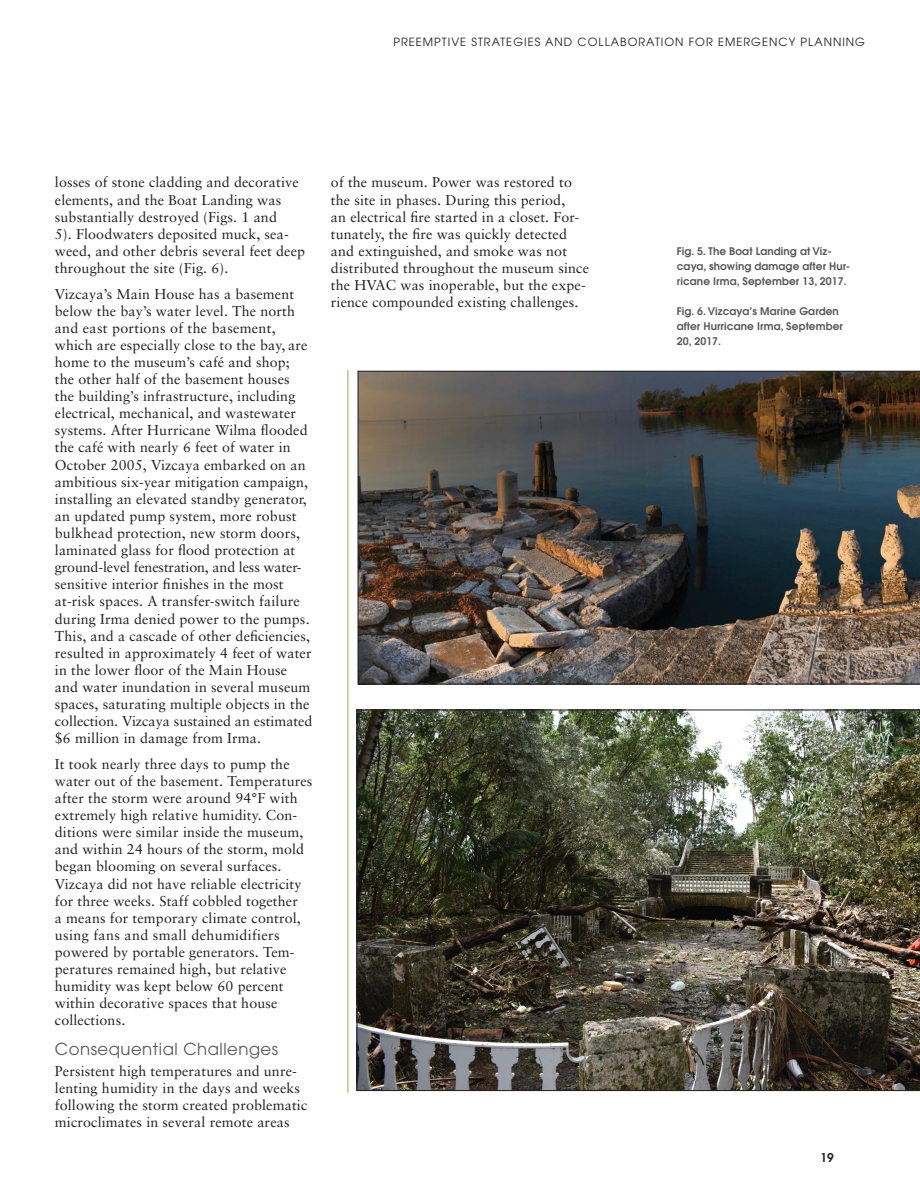
<style>
.page{position:relative;width:920px;height:1190px;background:#fff}
.page>*{position:absolute;margin:0;border:0;box-sizing:border-box;transform-origin:0 0}
.t1{font:16.5px "Avant Garde";letter-spacing:.03em;color:#57585a}
.t2{font:14.25px/17.1px "Sabon";letter-spacing:.01em;color:#231f20}
.t3{font:600 12px "Avant Garde";color:#231f20}
.t4{font:11.25px "Avant Garde";letter-spacing:.09em;color:#231f20}
.t5{font:600 10.5px/15px "Avant Garde";letter-spacing:.01em;color:#57585a}
</style>
<div class="page">
<img style="left:357px;top:709px;width:563px;height:382px">
<img style="left:358px;top:371px;width:562px;height:313px">
<hr style="left:348px;top:370px;width:1px;height:722px;background:#b99652">
<p class="t4" style="left:393px;top:35px;width:473px">PREEMPTIVE STRATEGIES AND COLLABORATION FOR EMERGENCY PLANNING</p>
<p class="t2" style="left:55px;top:174px;width:252px">losses of stone cladding and decorative elements, and the Boat Landing was substantially destroyed (Figs. 1 and<br>5). Floodwaters deposited muck, sea&shy;weed, and other debris several feet deep throughout the site (Fig. 6).</p>
<p class="t2" style="left:55px;top:285px;width:259px">Vizcaya’s Main House has a basement below the bay’s water level. The north and east portions of the basement, which are especially close to the bay, are home to the museum’s café and shop; the other half of the basement houses<br>the building’s infrastructure, including electrical, mechanical, and wastewater systems. After Hurricane Wilma flooded the café with nearly 6 feet of water in October 2005, Vizcaya embarked on an ambitious six-year mitigation campaign, installing an elevated standby generator, an updated pump system, more robust bulkhead protection, new storm doors, laminated glass for flood protection at ground-level fenestration, and less water&shy;sensitive interior finishes in the most at-risk spaces. A transfer-switch failure during Irma denied power to the pumps.<br>This, and a cascade of other deficiencies, resulted in approximately 4 feet of water in the lower floor of the Main House and water inundation in several museum spaces, saturating multiple objects in the collection. Vizcaya sustained an estimated $6 million in damage from Irma.</p>
<p class="t2" style="left:55px;top:755px;width:259px">It took nearly three days to pump the water out of the basement. Temperatures after the storm were around 94°F with extremely high relative humidity. Con&shy;ditions were similar inside the museum, and within 24 hours of the storm, mold began blooming on several surfaces.<br>Vizcaya did not have reliable electricity for three weeks. Staff cobbled together<br>a means for temporary climate control, using fans and small dehumidifiers powered by portable generators. Tem&shy;peratures remained high, but relative humidity was kept below 60 percent within decorative spaces that house collections.</p>
<p class="t1" style="left:55px;top:1039px;width:225px">Consequential Challenges</p>
<p class="t2" style="left:55px;top:1062px;width:254px">Persistent high temperatures and unre&shy;lenting humidity in the days and weeks following the storm created problematic microclimates in several remote areas</p>
<p class="t2" style="left:331px;top:174px;width:259px">of the museum. Power was restored to the site in phases. During this period,<br>an electrical fire started in a closet. For&shy;tunately, the fire was quickly detected and extinguished, and smoke was not distributed throughout the museum since the HVAC was inoperable, but the expe&shy;rience compounded existing challenges.</p>
<p class="t5" style="left:677px;top:243px;width:175px">Fig. 5. The Boat Landing at Viz&shy;caya, showing damage after Hur&shy;ricane Irma, September 13, 2017.</p>
<p class="t5" style="left:677px;top:303px;width:168px">Fig. 6. Vizcaya’s Marine Garden after Hurricane Irma, September<br>20, 2017.</p>
<p class="t3" style="left:820px;top:1150px;width:15px">19</p>
</div>
